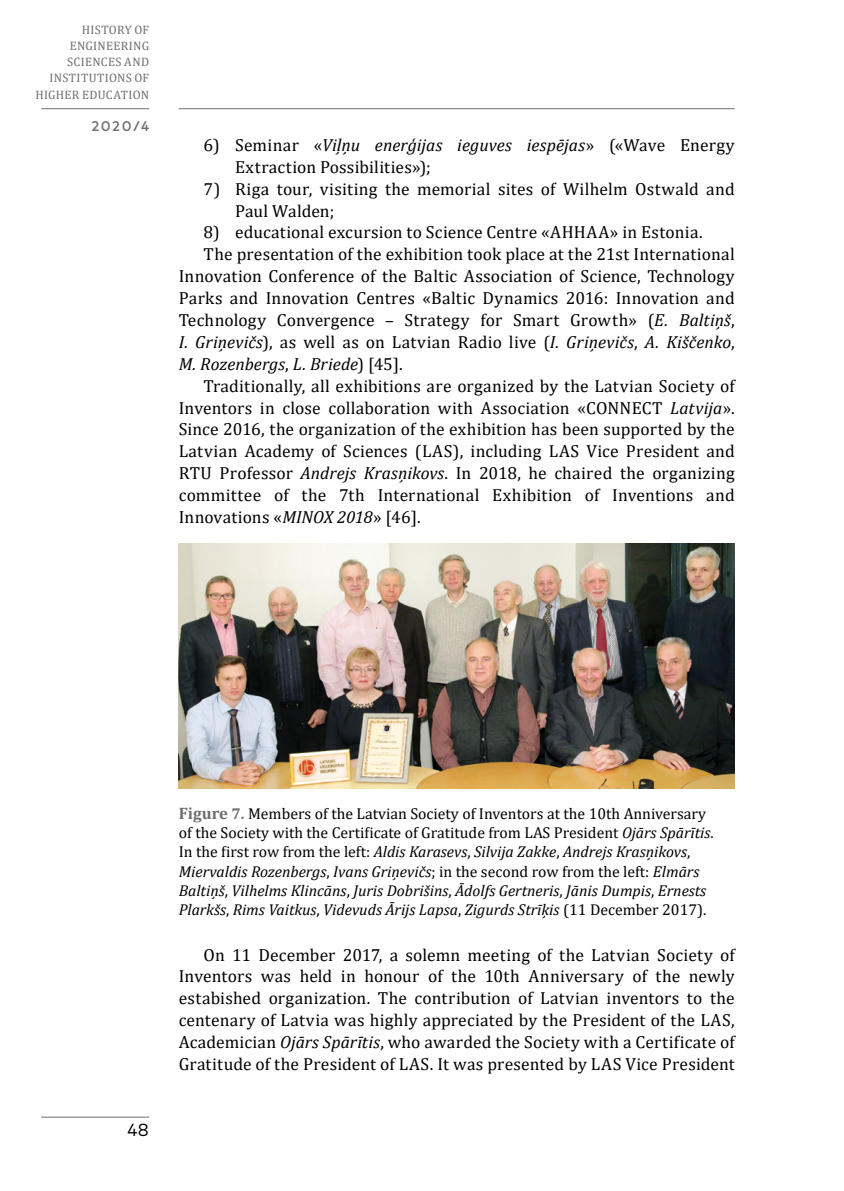
<style>
.page{position:relative;width:844px;height:1191px;background:#fff}
.page>*{position:absolute;margin:0;border:0;box-sizing:border-box;transform-origin:0 0}
.t1{font:17.5px/21.9px "Cambria";letter-spacing:.01em;color:#000}
.t2{font:italic 17.5px "Cambria";letter-spacing:.005em;color:#000}
.t3{font:17.5px "Mark Pro";color:#000}
.t4{font:italic 15.75px/19.2px "Cambria";color:#000}
.t5{font:500 14px "Mark Pro";color:#6d6e71}
.t6{font:12.25px/15.8px "Cambria";letter-spacing:.025em;color:#6d6e71;text-align:right}
.s1{font-style:italic}
.s2{font-style:normal}
.s3{font-weight:700;font-style:normal;font-size:16.62px;color:#6d6e71}
.s4{font-weight:700;font-style:normal;color:#6d6e71}
</style>
<div class="page">
<hr style="left:41px;top:1116px;width:108px;height:1px;background:#6d6e71">
<hr style="left:179px;top:108px;width:555px;height:1px;background:#6d6e71">
<hr style="left:41px;top:108px;width:108px;height:1px;background:#6d6e71">
<img style="left:179px;top:543px;width:555px;height:245px">
<p class="t6" style="left:50px;top:22px;width:101px">HISTORY OF<br>ENGINEERING<br>SCIENCES AND<br>INSTITUTIONS OF</p>
<p class="t6" style="left:35px;top:87px;width:115px">HIGHER EDUCATION</p>
<p class="t5" style="left:91px;top:115px;width:59px">2020/4</p>
<p class="t1" style="left:235px;top:134px;width:501px;text-indent:-32px">6) Seminar «<span class="s1">Viļņu enerģijas ieguves iespējas</span>» («Wave Energy<br>Extraction Possibilities»);</p>
<p class="t1" style="left:235px;top:178px;width:501px;text-indent:-31px">7) Riga tour, visiting the memorial sites of Wilhelm Ostwald and<br>Paul Walden;</p>
<p class="t1" style="left:203px;top:221px;width:500px">8) educational excursion to Science Centre «AHHAA» in Estonia.</p>
<p class="t1" style="left:203px;top:243px;width:532px">The presentation of the exhibition took place at the 21st International</p>
<p class="t1" style="left:179px;top:265px;width:557px">Innovation Conference of the Baltic Association of Science, Technology</p>
<p class="t1" style="left:179px;top:287px;width:557px">Parks and Innovation Centres «Baltic Dynamics 2016: Innovation and</p>
<p class="t1" style="left:179px;top:309px;width:557px">Technology Convergence – Strategy for Smart Growth» (<span class="s1">E. Baltiņš</span>,</p>
<p class="t2" style="left:179px;top:329px;width:557px">I. Griņevičs<span class="s2">), as well as on Latvian Radio live (</span>I. Griņevičs<span class="s2">,</span> A. Kiščenko<span class="s2">,</span></p>
<p class="t2" style="left:179px;top:351px;width:225px">M. Rozenbergs<span class="s2">,</span> L. Briede<span class="s2">) [45].</span></p>
<p class="t1" style="left:203px;top:375px;width:532px">Traditionally, all exhibitions are organized by the Latvian Society of</p>
<p class="t1" style="left:179px;top:396px;width:557px">Inventors in close collaboration with Association «CONNECT <span class="s1">Latvija</span>».</p>
<p class="t1" style="left:179px;top:418px;width:557px">Since 2016, the organization of the exhibition has been supported by the</p>
<p class="t1" style="left:179px;top:440px;width:557px">Latvian Academy of Sciences (LAS), including LAS Vice President and</p>
<p class="t1" style="left:179px;top:462px;width:557px">RTU Professor <span class="s1">Andrejs Krasņikovs</span>. In 2018, he chaired the organizing</p>
<p class="t1" style="left:179px;top:484px;width:557px">committee of the 7th International Exhibition of Inventions and</p>
<p class="t1" style="left:179px;top:506px;width:243px">Innovations «<span class="s1">MINOX 2018</span>» [46].</p>
<p class="t3" style="left:128px;top:1116px;width:23px">48</p>
<p class="t4" style="left:179px;top:803px;width:536px"><span class="s3">Figure</span> <span class="s4">7.</span> <span class="s2">Members of the Latvian Society of Inventors at the 10th Anniversary of the Society with the Certificate of Gratitude from LAS President</span> Ojārs Spārītis<span class="s2">.<br>In the first row from the left:</span> Aldis Karasevs<span class="s2">,</span> Silvija Zakke<span class="s2">,</span> Andrejs Krasņikovs<span class="s2">, </span>Miervaldis Rozenbergs<span class="s2">,</span> Ivans Griņevičs<span class="s2">; in the second row from the left:</span> Elmārs Baltiņš<span class="s2">,</span> Vilhelms Klincāns<span class="s2">,</span> Juris Dobrišins<span class="s2">,</span> Ādolfs Gertneris<span class="s2">,</span> Jānis Dumpis<span class="s2">,</span> Ernests Plarkšs<span class="s2">,</span> Rims Vaitkus<span class="s2">,</span> Videvuds Ārijs Lapsa<span class="s2">,</span> Zigurds Strīķis <span class="s2">(11 December 2017).</span></p>
<p class="t1" style="left:179px;top:943px;width:557px;text-align:justify;text-indent:25px">On 11 December 2017, a solemn meeting of the Latvian Society of Inventors was held in honour of the 10th Anniversary of the newly estabished organization. The contribution of Latvian inventors to the centenary of Latvia was highly appreciated by the President of the LAS, Academician <span class="s1">Ojārs Spārītis</span>, who awarded the Society with a Certificate of Gratitude of the President of LAS. It was presented by LAS Vice President</p>
</div>
